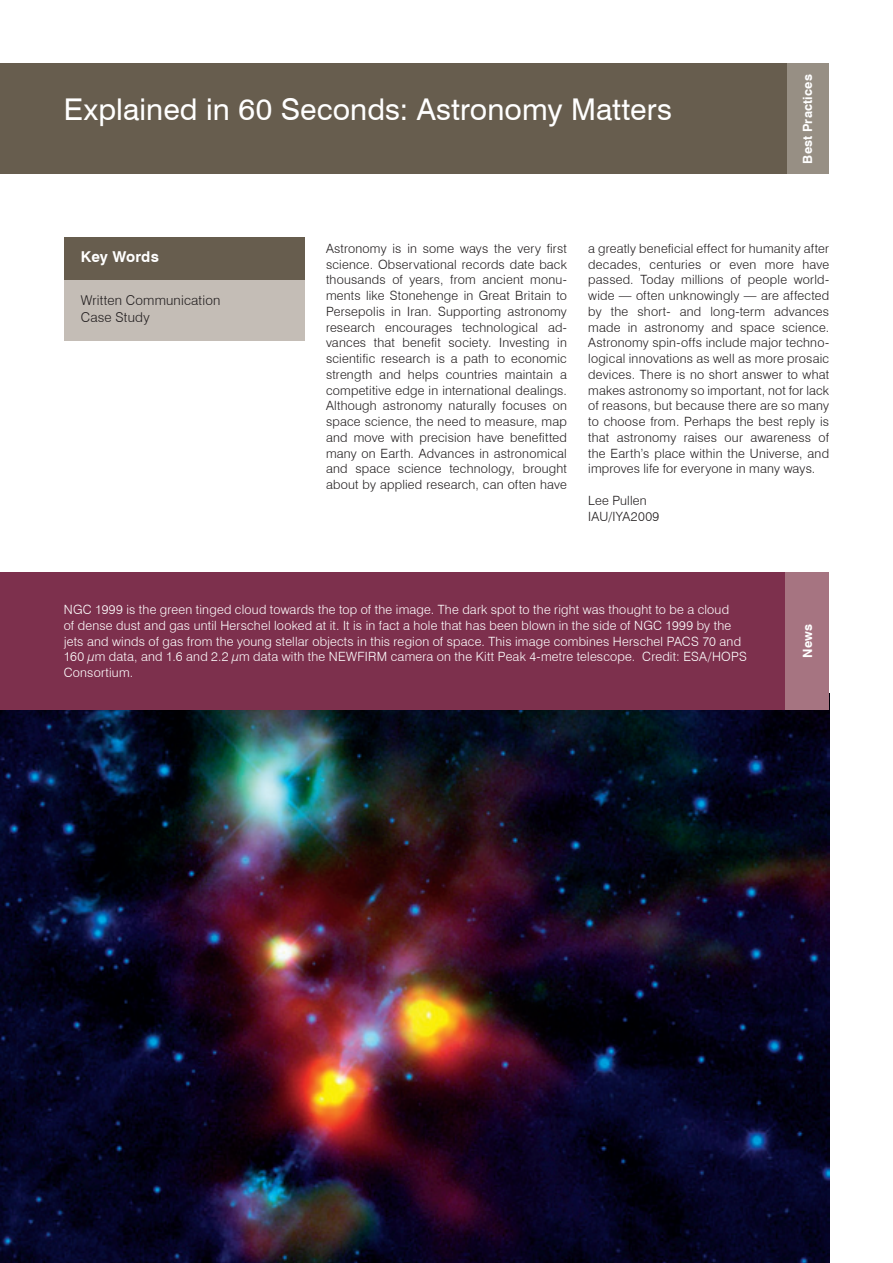
<style>
.page{position:relative;width:893px;height:1263px;background:#fff}
.page>*{position:absolute;margin:0;border:0;box-sizing:border-box;transform-origin:0 0}
.Heading_white_20-rom{font:30px "Swiss 721 BT";letter-spacing:.005em;color:#fff}
.Title_in_Box__Key_Wo{font:700 15px "Swiss 721 BT";letter-spacing:.005em;color:#fff}
.Key_Words_text_9-lig{font:300 13.5px "Swiss 721 BT";letter-spacing:.015em;color:#231f20}
.t1{font:300 12.75px/15.8px "Swiss 721 BT";letter-spacing:.015em;color:#231f20}
.Title_in_Box__Key_Wo-2{font:300 12.75px/15.8px "Swiss 721 BT";letter-spacing:.015em;color:#fff}
.Section_white_8_5-bo{font:700 12.75px "Swiss 721 BT";letter-spacing:.015em;color:#fff}
</style>
<div class="page">
<div style="left:786px;top:64px;width:43px;height:110px;background:#978f84"></div>
<div style="left:0;top:64px;width:787px;height:110px;background:#675d4e"></div>
<img style="left:0;top:710px;width:829px;height:553px">
<div style="left:0;top:572px;width:787px;height:138px;background:#7d304d"></div>
<div style="left:786px;top:572px;width:43px;height:138px;background:#a67481"></div>
<div style="left:64px;top:280px;width:241px;height:61px;background:#c4bdb6"></div>
<div style="left:64px;top:237px;width:241px;height:43px;background:#675d4e"></div>
<p class="Heading_white_20-rom" style="left:64px;top:91px;width:610px">Explained in 60 Seconds: Astronomy Matters</p>
<p class="Section_white_8_5-bo" style="left:800px;top:164px;width:91px;rotate:-90deg">Best Practices</p>
<p class="Title_in_Box__Key_Wo" style="left:81px;top:248px;width:79px">Key Words</p>
<p class="Key_Words_text_9-lig" style="left:81px;top:292px;width:141px">Written Communication</p>
<p class="Key_Words_text_9-lig" style="left:81px;top:309px;width:70px">Case Study</p>
<p class="t1" style="left:326px;top:240px;width:242px">Astronomy is in some ways the very first science. Observational records date back thousands of years, from ancient monu&shy;ments like Stonehenge in Great Britain to Persepolis in Iran. Supporting astronomy research encourages technological ad-- vances that benefit society. Investing in scientific research is a path to economic strength and helps countries maintain a competitive edge in international dealings.<br>Although astronomy naturally focuses on space science, the need to measure, map and move with precision have benefitted many on Earth. Advances in astronomical and space science technology, brought about by applied research, can often have</p>
<p class="t1" style="left:588px;top:240px;width:242px;text-align:justify">a greatly beneficial effect for humanity after decades, centuries or even more have passed. Today millions of people world&shy;wide — often unknowingly — are affected by the short- and long-term advances made in astronomy and space science.<br>Astronomy spin-offs include major techno&shy;logical innovations as well as more prosaic devices. There is no short answer to what makes astronomy so important, not for lack of reasons, but because there are so many to choose from. Perhaps the best reply is that astronomy raises our awareness of the Earth’s place within the Universe, and improves life for everyone in many ways.</p>
<p class="t1" style="left:588px;top:492px;width:60px">Lee Pullen</p>
<p class="t1" style="left:588px;top:508px;width:73px">IAU/IYA2009</p>
<p class="Title_in_Box__Key_Wo-2" style="left:64px;top:602px;width:684px">NGC 1999 is the green tinged cloud towards the top of the image. The dark spot to the right was thought to be a cloud<br>of dense dust and gas until Herschel looked at it. It is in fact a hole that has been blown in the side of NGC 1999 by the jets and winds of gas from the young stellar objects in this region of space. This image combines Herschel PACS 70 and 160 µm data, and 1.6 and 2.2 µm data with the NEWFIRM camera on the Kitt Peak 4-metre telescope. Credit: ESA/HOPS Consortium.</p>
<p class="Section_white_8_5-bo" style="left:800px;top:658px;width:35px;rotate:-90deg">News</p>
</div>
